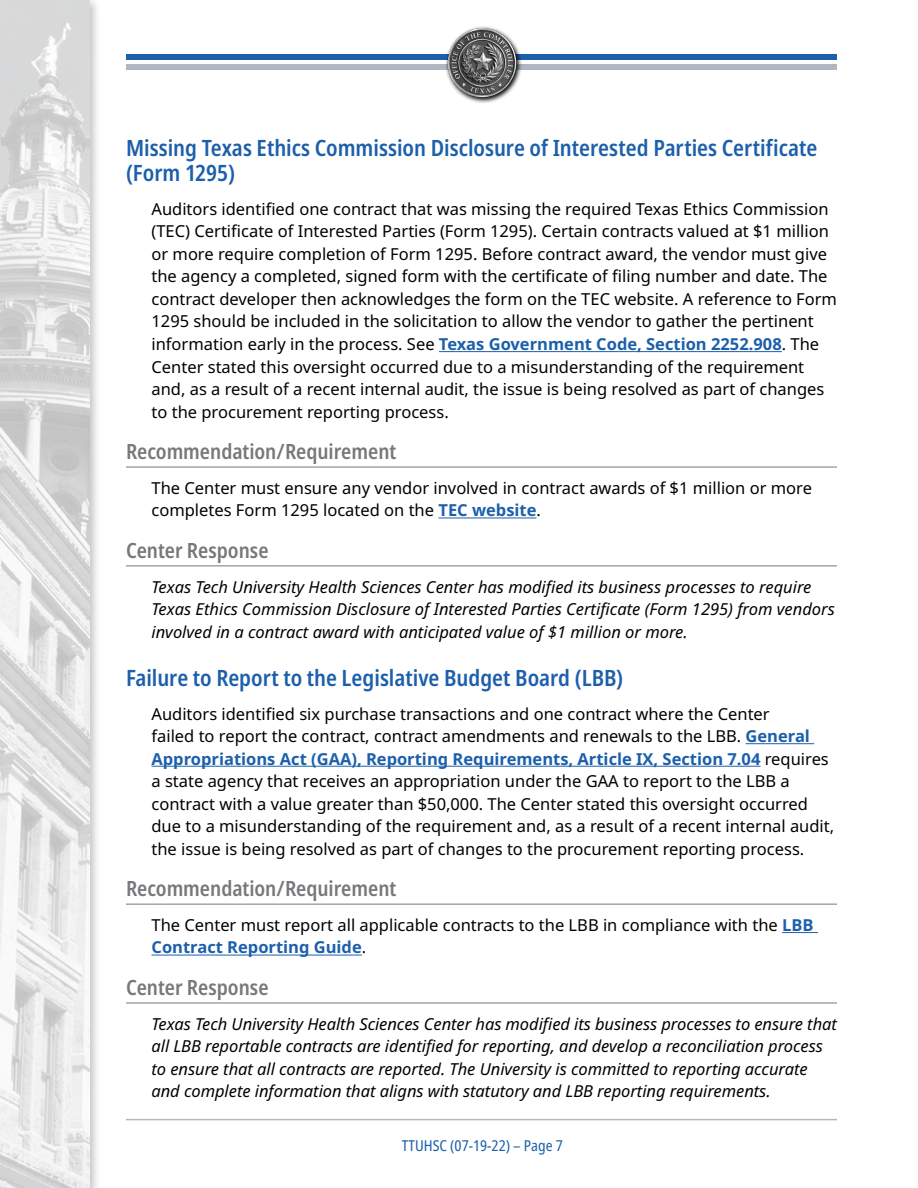
<style>
.page{position:relative;width:918px;height:1188px;background:#fff}
.page>*{position:absolute;margin:0;border:0;box-sizing:border-box;transform-origin:0 0}
.t1{font:600 condensed 22.5px/25.5px "Noto Sans";color:#1c5fab}
.t2{font:600 condensed 21px "Noto Sans";color:#77787b}
.t3{font:16.5px/22.5px "Noto Sans";color:#000}
.t4{font:italic 16.5px/22.5px "Noto Sans";letter-spacing:-.005em;color:#000}
.t5{font:condensed 15px "Noto Sans";color:#1c5fab}
.s1{font-weight:700;color:#1c5fab}
</style>
<div class="page">
<hr style="left:126px;top:1119px;width:711px;height:1px;background:#b0b7c1">
<div style="left:126px;top:54px;width:711px;height:5px;background:#1c5fab"></div>
<div style="left:126px;top:64px;width:711px;height:6px;background:#b0b7c1"></div>
<div style="left:0;top:0;width:101px;height:1188px;background:#000;opacity:.75"></div>
<img style="left:0;top:0;width:90px;height:1188px">
<svg style="left:472px;top:26px;width:50px;height:77px"></svg>
<img style="left:445px;top:27px;width:73px;height:74px">
<hr style="left:439px;top:351px;width:343px;height:1px;background:#1c5fab">
<hr style="left:126px;top:467px;width:711px;height:1px;background:#77787b">
<hr style="left:438px;top:518px;width:99px;height:1px;background:#1c5fab">
<hr style="left:126px;top:566px;width:711px;height:1px;background:#77787b">
<hr style="left:746px;top:743px;width:68px;height:1px;background:#1c5fab">
<hr style="left:152px;top:766px;width:609px;height:1px;background:#1c5fab">
<hr style="left:126px;top:904px;width:711px;height:1px;background:#77787b">
<hr style="left:782px;top:932px;width:36px;height:1px;background:#1c5fab">
<hr style="left:152px;top:955px;width:210px;height:1px;background:#1c5fab">
<hr style="left:126px;top:1003px;width:711px;height:1px;background:#77787b">
<h1 class="t1" style="left:126px;top:135px;width:693px">Missing Texas Ethics Commission Disclosure of Interested Parties Certificate (Form 1295)</h1>
<p class="t3" style="left:152px;top:198px;width:687px">Auditors identified one contract that was missing the required Texas Ethics Commission (TEC) Certificate of Interested Parties (Form 1295). Certain contracts valued at $1 million or more require completion of Form 1295. Before contract award, the vendor must give the agency a completed, signed form with the certificate of filing number and date. The contract developer then acknowledges the form on the TEC website. A reference to Form 1295 should be included in the solicitation to allow the vendor to gather the pertinent information early in the process. See <span class="s1">Texas Government Code, Section 2252.908</span>. The Center stated this oversight occurred due to a misunderstanding of the requirement and, as a result of a recent internal audit, the issue is being resolved as part of changes to the procurement reporting process.</p>
<p class="t2" style="left:126px;top:437px;width:272px">Recommendation/Requirement</p>
<p class="t3" style="left:152px;top:477px;width:662px">The Center must ensure any vendor involved in contract awards of $1 million or more completes Form 1295 located on the <span class="s1">TEC website</span>.</p>
<p class="t2" style="left:126px;top:536px;width:144px">Center Response</p>
<p class="t4" style="left:152px;top:576px;width:685px">Texas Tech University Health Sciences Center has modified its business processes to require<br>Texas Ethics Commission Disclosure of Interested Parties Certificate (Form 1295) from vendors involved in a contract award with anticipated value of $1 million or more.</p>
<h1 class="t1" style="left:126px;top:665px;width:499px">Failure to Report to the Legislative Budget Board (LBB)</h1>
<p class="t3" style="left:152px;top:703px;width:684px">Auditors identified six purchase transactions and one contract where the Center<br>failed to report the contract, contract amendments and renewals to the LBB. <span class="s1">General Appropriations Act (GAA), Reporting Requirements, Article IX, Section 7.04</span> requires a state agency that receives an appropriation under the GAA to report to the LBB a contract with a value greater than $50,000. The Center stated this oversight occurred due to a misunderstanding of the requirement and, as a result of a recent internal audit, the issue is being resolved as part of changes to the procurement reporting process.</p>
<p class="t2" style="left:126px;top:874px;width:272px">Recommendation/Requirement</p>
<p class="t3" style="left:152px;top:914px;width:664px">The Center must report all applicable contracts to the LBB in compliance with the <span class="s1">LBB<br>Contract Reporting Guide</span>.</p>
<p class="t2" style="left:126px;top:973px;width:144px">Center Response</p>
<p class="t4" style="left:152px;top:1013px;width:687px">Texas Tech University Health Sciences Center has modified its business processes to ensure that all LBB reportable contracts are identified for reporting, and develop a reconciliation process to ensure that all contracts are reported. The University is committed to reporting accurate and complete information that aligns with statutory and LBB reporting requirements.</p>
<p class="t5" style="left:402px;top:1135px;width:163px">TTUHSC (07-19-22) – Page 7</p>
</div>
